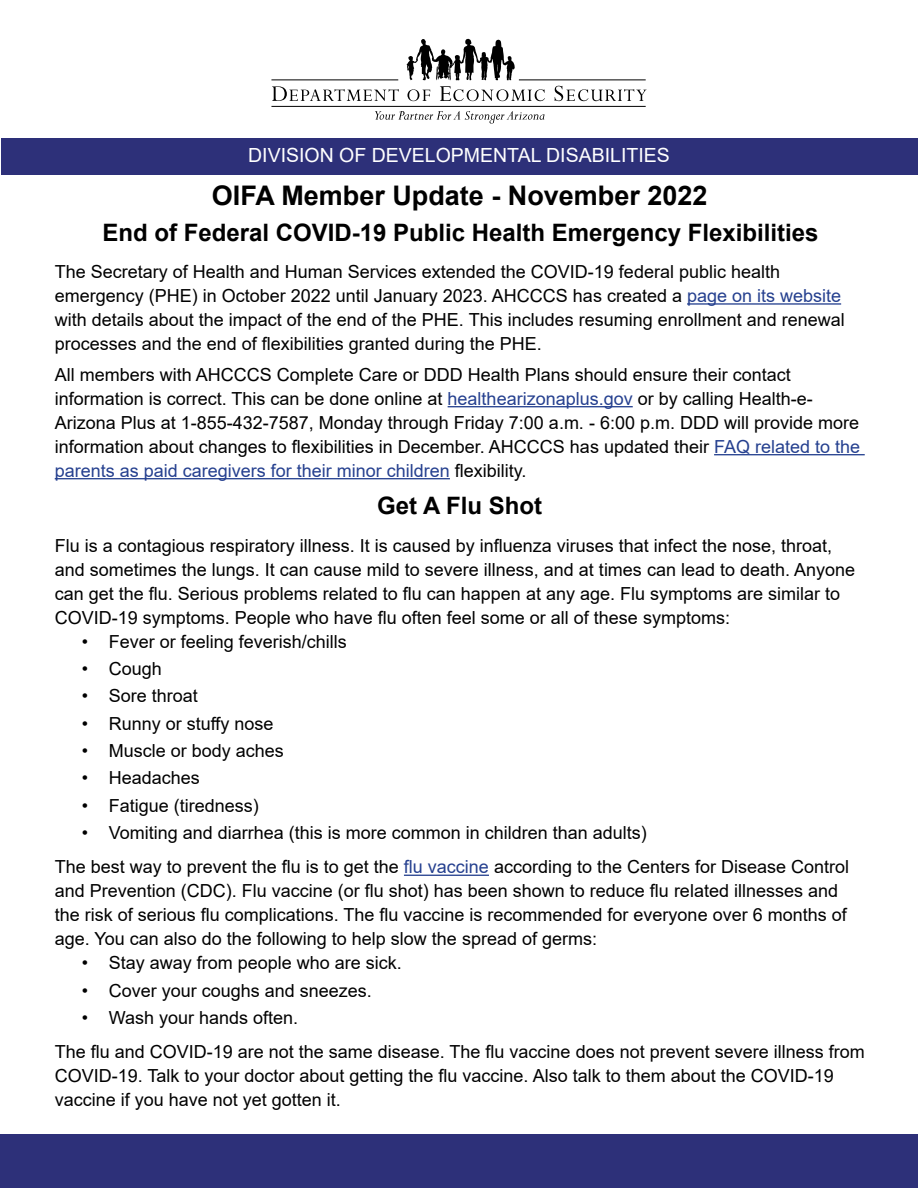
<style>
.page{position:relative;width:918px;height:1188px;background:#fff}
.page>*{position:absolute;margin:0;border:0;box-sizing:border-box;transform-origin:0 0}
.t1{font:700 27px "Arial";color:#000}
.t2{font:700 24px "Arial";color:#000}
.t3{font:19.5px "Arial";color:#fff}
.t4{font:18px/24px "Arial";color:#000}
.s1{color:#25408f}
</style>
<div class="page">
<div style="left:0;top:1134px;width:918px;height:54px;background:#2d3079"></div>
<div style="left:2px;top:138px;width:916px;height:36px;background:#2d3079"></div>
<svg style="left:272px;top:86px;width:127px;height:15px"></svg>
<svg style="left:375px;top:111px;width:170px;height:13px"></svg>
<svg style="left:407px;top:39px;width:108px;height:41px"></svg>
<svg style="left:407px;top:89px;width:23px;height:12px"></svg>
<svg style="left:440px;top:86px;width:105px;height:15px"></svg>
<svg style="left:555px;top:86px;width:92px;height:15px"></svg>
<hr style="left:271px;top:79px;width:127px;height:1px;background:#000">
<hr style="left:519px;top:79px;width:127px;height:1px;background:#000">
<hr style="left:271px;top:106px;width:375px;height:1px;background:#000">
<hr style="left:687px;top:303px;width:154px;height:2px;background:#25408f">
<hr style="left:448px;top:406px;width:185px;height:1px;background:#25408f">
<hr style="left:714px;top:454px;width:151px;height:1px;background:#25408f">
<hr style="left:55px;top:478px;width:395px;height:1px;background:#25408f">
<hr style="left:404px;top:875px;width:85px;height:1px;background:#25408f">
<p class="t3" style="left:248px;top:142px;width:423px">DIVISION OF DEVELOPMENTAL DISABILITIES</p>
<h1 class="t1" style="left:212px;top:176px;width:497px">OIFA Member Update - November 2022</h1>
<h2 class="t2" style="left:102px;top:215px;width:718px">End of Federal COVID-19 Public Health Emergency Flexibilities</h2>
<p class="t4" style="left:55px;top:260px;width:792px">The Secretary of Health and Human Services extended the COVID-19 federal public health emergency (PHE) in October 2022 until January 2023. AHCCCS has created a <span class="s1">page on its website </span>with details about the impact of the end of the PHE. This includes resuming enrollment and renewal processes and the end of flexibilities granted during the PHE.</p>
<p class="t4" style="left:55px;top:362px;width:807px">All members with AHCCCS Complete Care or DDD Health Plans should ensure their contact information is correct. This can be done online at <span class="s1">healthearizonaplus.gov</span> or by calling Health-e-Arizona Plus at 1-855-432-7587, Monday through Friday 7:00 a.m. - 6:00 p.m. DDD will provide more information about changes to flexibilities in December. AHCCCS has updated their <span class="s1">FAQ related to the parents as paid caregivers for their minor children</span> flexibility.</p>
<h2 class="t2" style="left:377px;top:489px;width:166px">Get A Flu Shot</h2>
<p class="t4" style="left:55px;top:533px;width:802px">Flu is a contagious respiratory illness. It is caused by influenza viruses that infect the nose, throat, and sometimes the lungs. It can cause mild to severe illness, and at times can lead to death. Anyone can get the flu. Serious problems related to flu can happen at any age. Flu symptoms are similar to COVID-19 symptoms. People who have flu often feel some or all of these symptoms:</p>
<p class="t4" style="left:82px;top:629px;width:267px">• Fever or feeling feverish/chills</p>
<p class="t4" style="left:82px;top:657px;width:82px">• Cough</p>
<p class="t4" style="left:82px;top:684px;width:118px">• Sore throat</p>
<p class="t4" style="left:82px;top:711px;width:193px">• Runny or stuffy nose</p>
<p class="t4" style="left:82px;top:739px;width:204px">• Muscle or body aches</p>
<p class="t4" style="left:82px;top:766px;width:120px">• Headaches</p>
<p class="t4" style="left:82px;top:793px;width:179px">• Fatigue (tiredness)</p>
<p class="t4" style="left:55px;top:816px;width:796px;line-height:34px;text-indent:27px">• Vomiting and diarrhea (this is more common in children than adults)<br>The best way to prevent the flu is to get the <span class="s1">flu vaccine</span> according to the Centers for Disease Control</p>
<p class="t4" style="left:55px;top:879px;width:793px">and Prevention (CDC). Flu vaccine (or flu shot) has been shown to reduce flu related illnesses and the risk of serious flu complications. The flu vaccine is recommended for everyone over 6 months of age. You can also do the following to help slow the spread of germs:</p>
<p class="t4" style="left:82px;top:951px;width:322px">• Stay away from people who are sick.</p>
<p class="t4" style="left:82px;top:978px;width:292px">• Cover your coughs and sneezes.</p>
<p class="t4" style="left:55px;top:1000px;width:812px;line-height:34px;text-indent:27px">• Wash your hands often.<br>The flu and COVID-19 are not the same disease. The flu vaccine does not prevent severe illness from</p>
<p class="t4" style="left:55px;top:1064px;width:781px">COVID-19. Talk to your doctor about getting the flu vaccine. Also talk to them about the COVID-19 vaccine if you have not yet gotten it.</p>
</div>
